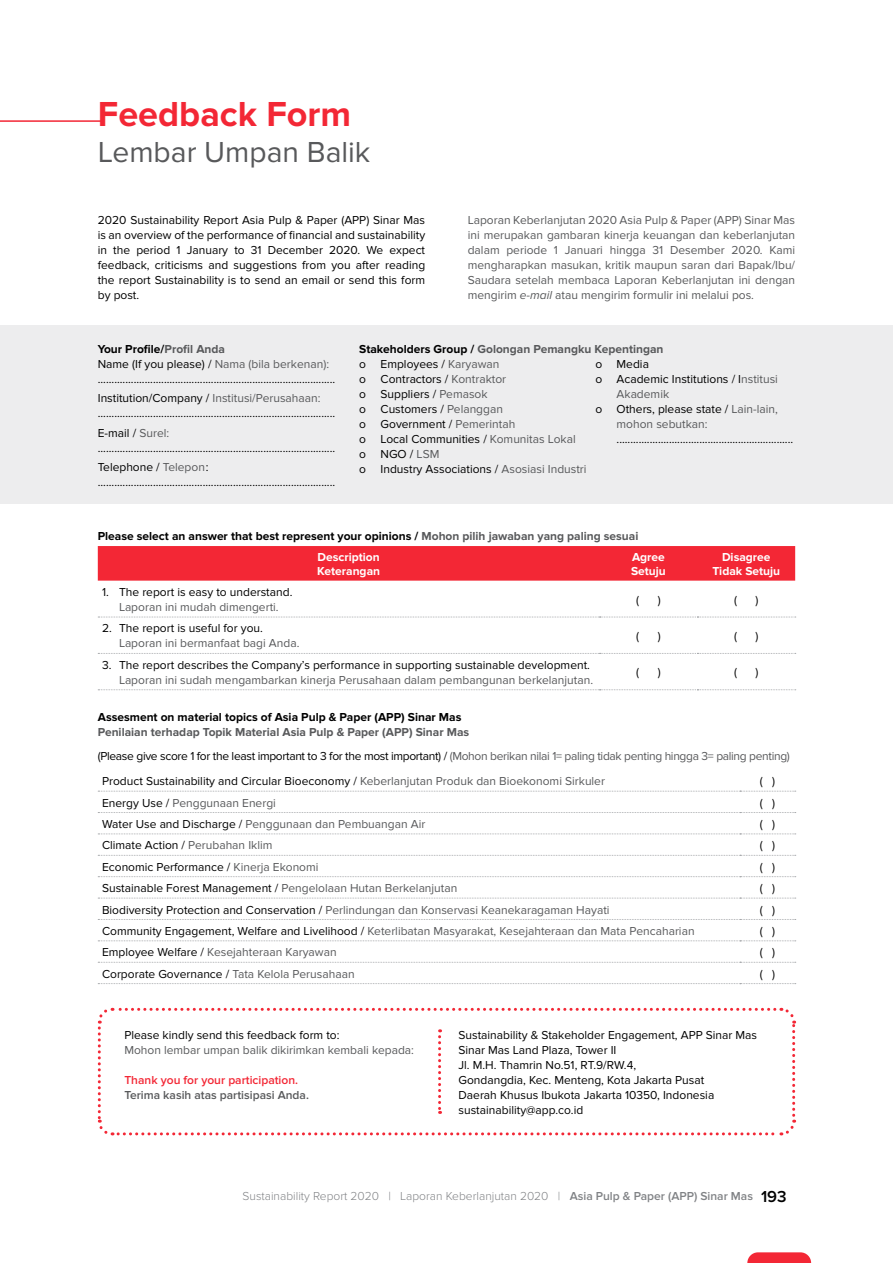
<style>
.page{position:relative;width:893px;height:1263px;background:#fff}
.page>*{position:absolute;margin:0;border:0;box-sizing:border-box;transform-origin:0 0}
.t1{font:700 36px "Proxima Nova";color:#f32735}
.t2{font:30px "Proxima Nova";color:#58595b}
.t3{font:12px/15px "Proxima Nova";color:#000}
.t4{font:12px/15px "Proxima Nova";color:#58595b;text-align:justify}
.t5{font:12px/23.5px "Proxima Nova";letter-spacing:-.025em;color:#000}
.t6{font:700 12px/21.5px "Proxima Nova";color:#000}
.t7{font:300 12px "Proxima Nova";color:#808285}
.t8{font:700 12px/13.2px "Proxima Nova";color:#fff}
.t9{font:600 12px "Proxima Nova";color:#58595b}
.t10{font:600 12px "Proxima Nova";color:#f32735}
.s1{font-style:italic}
.s2{font-weight:700}
.s3{font-weight:700;color:#58595b}
.s4{color:#58595b}
.s5{color:#fff}
.s6{color:#000}
.s7{font-weight:600}
.s8{font-weight:600;font-size:16.5px;color:#000}
</style>
<div class="page">
<div style="left:0;top:325px;width:893px;height:179px;background:#ededee"></div>
<div style="left:98px;top:546px;width:697px;height:35px;background:#f32735"></div>
<svg style="left:98px;top:617px;width:698px;height:1px"></svg>
<svg style="left:98px;top:653px;width:698px;height:1px"></svg>
<svg style="left:98px;top:689px;width:698px;height:1px"></svg>
<svg style="left:98px;top:791px;width:698px;height:1px"></svg>
<svg style="left:98px;top:812px;width:698px;height:1px"></svg>
<svg style="left:98px;top:833px;width:698px;height:1px"></svg>
<svg style="left:98px;top:855px;width:698px;height:1px"></svg>
<svg style="left:98px;top:876px;width:698px;height:1px"></svg>
<svg style="left:98px;top:898px;width:698px;height:1px"></svg>
<svg style="left:98px;top:919px;width:698px;height:1px"></svg>
<svg style="left:98px;top:940px;width:698px;height:1px"></svg>
<svg style="left:98px;top:962px;width:698px;height:1px"></svg>
<svg style="left:98px;top:983px;width:698px;height:1px"></svg>
<svg style="left:97px;top:1007px;width:700px;height:129px"></svg>
<hr style="left:0;top:120px;width:103px;height:2px;background:#f32735">
<svg style="left:747px;top:1252px;width:64px;height:11px"></svg>
<h1 class="t1" style="left:98px;top:94px;width:255px">Feedback Form</h1>
<h2 class="t2" style="left:98px;top:135px;width:274px">Lembar Umpan Balik</h2>
<p class="t3" style="left:98px;top:213px;width:329px;text-align:justify">2020 Sustainability Report Asia Pulp &amp; Paper (APP) Sinar Mas is an overview of the performance of financial and sustainability in the period 1 January to 31 December 2020. We expect feedback, criticisms and suggestions from you after reading the report Sustainability is to send an email or send this form by post.</p>
<p class="t4" style="left:468px;top:213px;width:329px">Laporan Keberlanjutan 2020 Asia Pulp &amp; Paper (APP) Sinar Mas ini merupakan gambaran kinerja keuangan dan keberlanjutan dalam periode 1 Januari hingga 31 Desember 2020. Kami mengharapkan masukan, kritik maupun saran dari Bapak/Ibu/ Saudara setelah membaca Laporan Keberlanjutan ini dengan mengirim <span class="s1">e-mail</span> atau mengirim formulir ini melalui pos.</p>
<p class="t3" style="left:98px;top:342px;width:239px"><span class="s2">Your Profile/</span><span class="s3">Profil Anda<br></span>Name (If you please) / <span class="s4">Nama (bila berkenan): </span>......................................................................................</p>
<p class="t3" style="left:98px;top:391px;width:239px">Institution/Company / <span class="s4">Institusi/Perusahaan: </span>......................................................................................</p>
<p class="t3" style="left:98px;top:425px;width:239px">E-mail / <span class="s4">Surel: </span>......................................................................................</p>
<p class="t3" style="left:98px;top:460px;width:239px">Telephone / <span class="s4">Telepon</span>: ......................................................................................</p>
<p class="t3" style="left:359px;top:342px;width:306px"><span class="s2">Stakeholders Group /</span> <span class="s3">Golongan Pemangku Kepentingan </span>o Employees / <span class="s4">Karyawan<br></span>o Contractors / <span class="s4">Kontraktor<br></span>o Suppliers / <span class="s4">Pemasok<br></span>o Customers / <span class="s4">Pelanggan<br></span>o Government / <span class="s4">Pemerintah<br></span>o Local Communities / <span class="s4">Komunitas Lokal<br></span>o NGO / <span class="s4">LSM<br></span>o Industry Associations / <span class="s4">Asosiasi Industri</span></p>
<p class="t3" style="left:595px;top:357px;width:55px">o Media</p>
<p class="t3" style="left:595px;top:372px;width:184px">o Academic Institutions / I<span class="s4">nstitusi</span></p>
<p class="t4" style="left:617px;top:387px;width:54px">Akademik</p>
<p class="t3" style="left:595px;top:402px;width:184px">o Others, please state / <span class="s4">Lain-lain,</span></p>
<p class="t4" style="left:617px;top:417px;width:92px">mohon sebutkan:</p>
<p class="t3" style="left:617px;top:432px;width:178px">................................................................</p>
<p class="t6" style="left:318px;top:526px;width:322px;text-indent:-220px">Please select an answer that best represent your opinions / <span class="s4">Mohon pilih jawaban yang paling sesuai<br></span><span class="s5">Description</span></p>
<p class="t8" style="left:317px;top:564px;width:64px">Keterangan</p>
<p class="t8" style="left:631px;top:551px;width:36px">Agree<br>Setuju</p>
<p class="t8" style="left:712px;top:551px;width:69px;text-align:center">Disagree<br>Tidak Setuju</p>
<p class="t3" style="left:102px;top:585px;width:192px">1. The report is easy to understand.</p>
<p class="t4" style="left:119px;top:600px;width:161px">Laporan ini mudah dimengerti.</p>
<p class="t3" style="left:102px;top:621px;width:162px">2. The report is useful for you.</p>
<p class="t4" style="left:119px;top:636px;width:182px">Laporan ini bermanfaat bagi Anda.</p>
<p class="t3" style="left:102px;top:657px;width:489px">3. The report describes the Company’s performance in supporting sustainable development.</p>
<p class="t4" style="left:119px;top:672px;width:476px">Laporan ini sudah mengambarkan kinerja Perusahaan dalam pembangunan berkelanjutan.</p>
<p class="t3" style="left:636px;top:592px;width:4px">(</p>
<p class="t3" style="left:658px;top:592px;width:4px">)</p>
<p class="t3" style="left:734px;top:592px;width:4px">(</p>
<p class="t3" style="left:755px;top:592px;width:4px">)</p>
<p class="t3" style="left:636px;top:629px;width:4px">(</p>
<p class="t3" style="left:658px;top:629px;width:4px">)</p>
<p class="t3" style="left:734px;top:629px;width:4px">(</p>
<p class="t3" style="left:755px;top:629px;width:4px">)</p>
<p class="t3" style="left:636px;top:665px;width:4px">(</p>
<p class="t3" style="left:658px;top:665px;width:4px">)</p>
<p class="t3" style="left:734px;top:665px;width:4px">(</p>
<p class="t3" style="left:755px;top:665px;width:4px">)</p>
<p class="t6" style="left:98px;top:706px;width:365px">Assesment on material topics of Asia Pulp &amp; Paper (APP) Sinar Mas</p>
<p class="t5" style="left:98px;top:720px;width:694px"><span class="s3">Penilaian terhadap Topik Material Asia Pulp &amp; Paper (APP) Sinar Mas<br></span>(Please give score 1 for the least important to 3 for the most important) / <span class="s4">(Mohon berikan nilai 1= paling tidak penting hingga 3= paling penting)</span></p>
<p class="t3" style="left:102px;top:774px;width:504px">Product Sustainability and Circular Bioeconomy / <span class="s4">Keberlanjutan Produk dan Bioekonomi Sirkuler</span></p>
<p class="t3" style="left:760px;top:774px;width:17px">( )</p>
<p class="t4" style="left:102px;top:795px;width:175px"><span class="s6">Energy Use /</span> Penggunaan Energi</p>
<p class="t3" style="left:760px;top:795px;width:17px">( )</p>
<p class="t4" style="left:102px;top:817px;width:325px"><span class="s6">Water Use and Discharge /</span> Penggunaan dan Pembuangan Air</p>
<p class="t3" style="left:760px;top:817px;width:17px">( )</p>
<p class="t3" style="left:102px;top:838px;width:172px">Climate Action / <span class="s4">Perubahan Iklim</span></p>
<p class="t3" style="left:760px;top:838px;width:17px">( )</p>
<p class="t3" style="left:102px;top:859px;width:218px">Economic Performance / <span class="s4">Kinerja Ekonomi</span></p>
<p class="t3" style="left:760px;top:859px;width:17px">( )</p>
<p class="t4" style="left:102px;top:881px;width:357px"><span class="s6">Sustainable Forest Management /</span> Pengelolaan Hutan Berkelanjutan</p>
<p class="t3" style="left:760px;top:881px;width:17px">( )</p>
<p class="t4" style="left:102px;top:902px;width:509px"><span class="s6">Biodiversity Protection and Conservation /</span> Perlindungan dan Konservasi Keanekaragaman Hayati</p>
<p class="t3" style="left:760px;top:902px;width:17px">( )</p>
<p class="t4" style="left:102px;top:923px;width:594px"><span class="s6">Community Engagement, Welfare and Livelihood /</span> Keterlibatan Masyarakat, Kesejahteraan dan Mata Pencaharian</p>
<p class="t3" style="left:760px;top:923px;width:17px">( )</p>
<p class="t4" style="left:102px;top:945px;width:236px"><span class="s6">Employee Welfare /</span> Kesejahteraan Karyawan</p>
<p class="t3" style="left:760px;top:945px;width:17px">( )</p>
<p class="t3" style="left:102px;top:966px;width:254px">Corporate Governance / <span class="s4">Tata Kelola Perusahaan</span></p>
<p class="t3" style="left:760px;top:966px;width:17px">( )</p>
<p class="t3" style="left:124px;top:1027px;width:217px">Please kindly send this feedback form to:</p>
<p class="t4" style="left:124px;top:1042px;width:291px">Mohon lembar umpan balik dikirimkan kembali kepada:</p>
<p class="t10" style="left:124px;top:1073px;width:175px">Thank you for your participation.</p>
<p class="t9" style="left:124px;top:1088px;width:186px">Terima kasih atas partisipasi Anda.</p>
<p class="t3" style="left:458px;top:1027px;width:300px">Sustainability &amp; Stakeholder Engagement, APP Sinar Mas Sinar Mas Land Plaza, Tower II<br>Jl. M.H. Thamrin No.51, RT.9/RW.4,<br>Gondangdia, Kec. Menteng, Kota Jakarta Pusat<br>Daerah Khusus Ibukota Jakarta 10350, Indonesia sustainability@app.co.id</p>
<p class="t7" style="left:243px;top:1189px;width:546px">Sustainability Report 2020 | Laporan Keberlanjutan 2020 | <span class="s7">Asia Pulp &amp; Paper (APP) Sinar Mas</span> <span class="s8">193</span></p>
</div>
